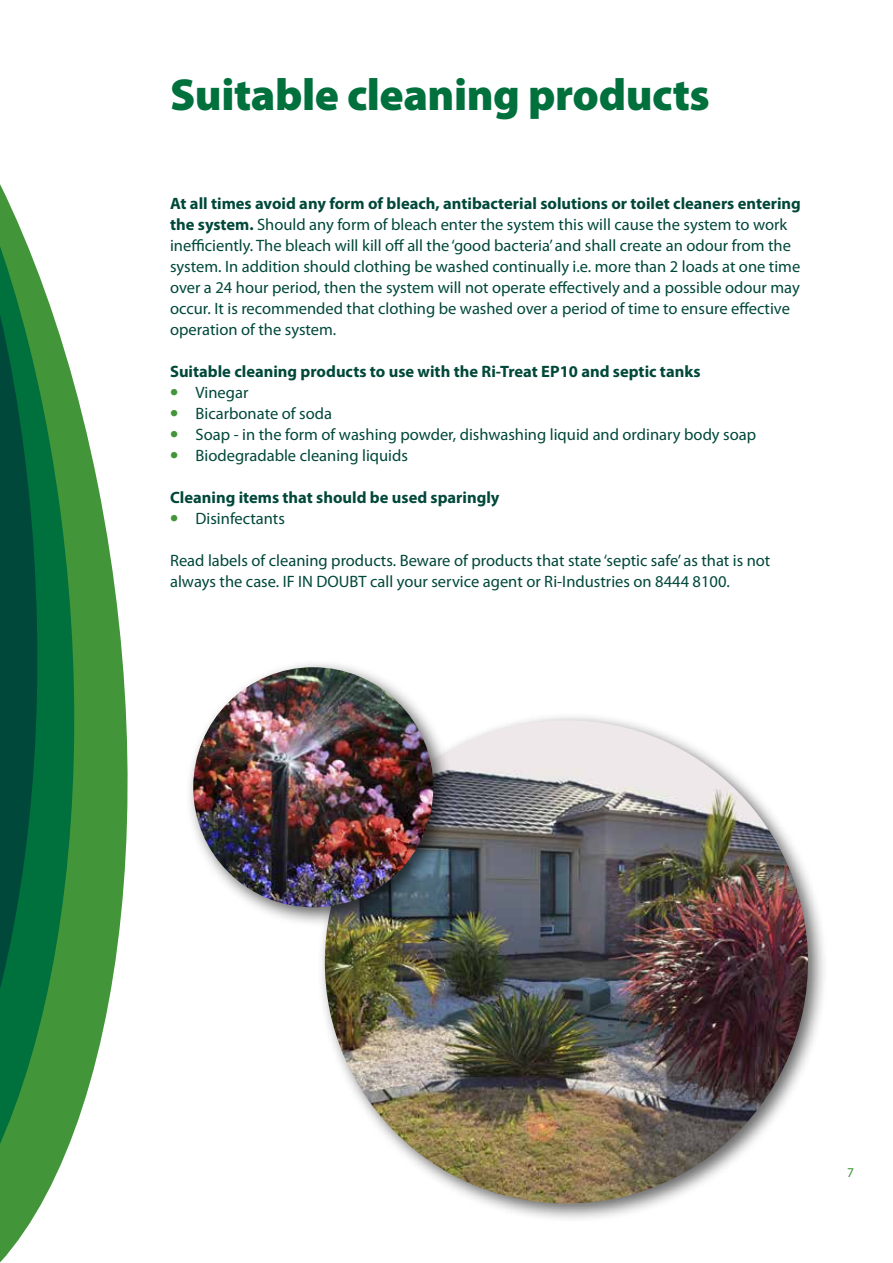
<style>
.page{position:relative;width:893px;height:1263px;background:#fff}
.page>*{position:absolute;margin:0;border:0;box-sizing:border-box;transform-origin:0 0}
.t1{font:900 45px "Myriad Pro";letter-spacing:-.01em;color:#00703c}
.t2{font:16.5px/21px "Myriad Pro";color:#00483a}
.t3{font:700 16.5px "Myriad Pro";color:#00483a}
.t4{font:13.5px "Myriad Pro";color:#439539}
.s1{font-weight:700}
.s2{font-weight:900;font-size:22.5px;color:#439539}
</style>
<div class="page">
<svg style="left:84px;top:422px;width:44px;height:680px;fill:#439539"></svg>
<svg style="left:0;top:184px;width:84px;height:1079px"></svg>
<div style="left:316px;top:712px;width:512px;height:511px;background:#000;opacity:.6"></div>
<img style="left:325px;top:720px;width:483px;height:483px;border-radius:242px">
<div style="left:185px;top:659px;width:268px;height:268px;background:#000;opacity:.6"></div>
<img style="left:193px;top:667px;width:240px;height:240px;border-radius:120px">
<h1 class="t1" style="left:170px;top:65px;width:541px">Suitable cleaning products</h1>
<p class="t2" style="left:170px;top:193px;width:632px"><span class="s1">At all times avoid any form of bleach, antibacterial solutions or toilet cleaners entering the system.</span> Should any form of bleach enter the system this will cause the system to work inefficiently. The bleach will kill off all the ‘good bacteria’ and shall create an odour from the system. In addition should clothing be washed continually i.e. more than 2 loads at one time over a 24 hour period, then the system will not operate effectively and a possible odour may occur. It is recommended that clothing be washed over a period of time to ensure effective operation of the system.</p>
<p class="t3" style="left:170px;top:361px;width:532px">Suitable cleaning products to use with the Ri-Treat EP10 and septic tanks</p>
<p class="t2" style="left:170px;top:382px;width:80px"><span class="s2">•</span> Vinegar</p>
<p class="t2" style="left:170px;top:403px;width:163px"><span class="s2">•</span> Bicarbonate of soda</p>
<p class="t2" style="left:170px;top:424px;width:588px"><span class="s2">•</span> Soap - in the form of washing powder, dishwashing liquid and ordinary body soap</p>
<p class="t2" style="left:170px;top:445px;width:239px"><span class="s2">•</span> Biodegradable cleaning liquids</p>
<p class="t3" style="left:170px;top:487px;width:331px">Cleaning items that should be used sparingly</p>
<p class="t2" style="left:170px;top:508px;width:116px"><span class="s2">•</span> Disinfectants</p>
<p class="t2" style="left:170px;top:550px;width:602px">Read labels of cleaning products. Beware of products that state ‘septic safe’ as that is not always the case. IF IN DOUBT call your service agent or Ri-Industries on 8444 8100.</p>
<p class="t4" style="left:847px;top:1164px;width:8px">7</p>
</div>
